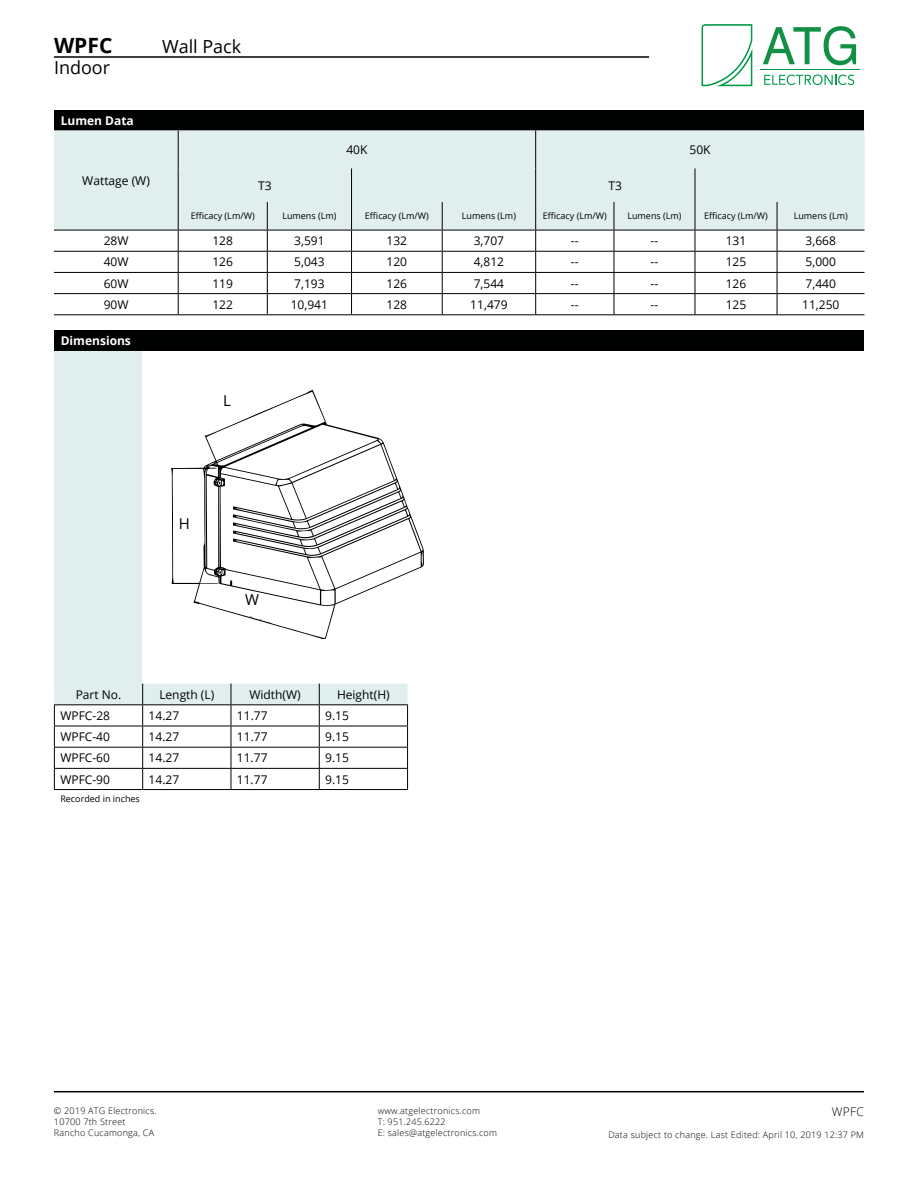
<style>
.page{position:relative;width:918px;height:1188px;background:#fff}
.page>*{position:absolute;margin:0;border:0;box-sizing:border-box;transform-origin:0 0}
.t1{font:700 21px "Open Sans";color:#000101}
.t2{font:18px "Open Sans";color:#000101}
.t3{font:15px "Open Sans";color:#000}
.t4{font:12px "Open Sans";color:#000}
.t5{font:700 12px "Open Sans";color:#fff}
.t6{font:300 12px "Open Sans";color:#000}
.t7{font:300 9px/10.8px "Open Sans";letter-spacing:.025em;color:#000}
.t8{font:9px "Open Sans";color:#000}
</style>
<div class="page">
<hr style="left:54px;top:1091px;width:810px;height:1px;background:#000101">
<hr style="left:54px;top:56px;width:595px;height:2px;background:#000101">
<svg style="left:763px;top:26px;width:93px;height:39px"></svg>
<svg style="left:764px;top:75px;width:90px;height:10px"></svg>
<hr style="left:760px;top:70px;width:100px;height:1px;background:#009a4a">
<svg style="left:702px;top:24px;width:50px;height:62px"></svg>
<div style="left:54px;top:351px;width:88px;height:333px;background:#e0eeed"></div>
<div style="left:54px;top:330px;width:810px;height:21px;background:#000101"></div>
<hr style="left:54px;top:789px;width:89px;height:1px;background:#000">
<hr style="left:143px;top:789px;width:88px;height:1px;background:#000">
<hr style="left:231px;top:789px;width:88px;height:1px;background:#000">
<hr style="left:319px;top:789px;width:89px;height:1px;background:#000">
<svg style="left:54px;top:684px;width:354px;height:105px"></svg>
<hr style="left:54px;top:704px;width:89px;height:1px;background:#000">
<hr style="left:143px;top:704px;width:88px;height:1px;background:#000">
<hr style="left:231px;top:704px;width:88px;height:1px;background:#000">
<hr style="left:319px;top:704px;width:89px;height:1px;background:#000">
<div style="left:54px;top:110px;width:810px;height:21px;background:#000101"></div>
<div style="left:54px;top:130px;width:811px;height:100px;background:#e0eeed"></div>
<hr style="left:178px;top:130px;width:1px;height:38px;background:#000">
<hr style="left:535px;top:130px;width:1px;height:38px;background:#000">
<hr style="left:178px;top:168px;width:1px;height:34px;background:#000">
<hr style="left:351px;top:168px;width:1px;height:34px;background:#000">
<hr style="left:535px;top:168px;width:1px;height:34px;background:#000">
<hr style="left:695px;top:168px;width:1px;height:34px;background:#000">
<hr style="left:54px;top:230px;width:124px;height:1px;background:#000101">
<hr style="left:178px;top:230px;width:89px;height:1px;background:#000101">
<hr style="left:267px;top:230px;width:85px;height:1px;background:#000101">
<hr style="left:352px;top:230px;width:90px;height:1px;background:#000101">
<hr style="left:442px;top:230px;width:94px;height:1px;background:#000101">
<hr style="left:536px;top:230px;width:78px;height:1px;background:#000101">
<hr style="left:614px;top:230px;width:81px;height:1px;background:#000101">
<hr style="left:695px;top:230px;width:82px;height:1px;background:#000101">
<hr style="left:777px;top:230px;width:88px;height:1px;background:#000101">
<hr style="left:54px;top:251px;width:124px;height:1px;background:#000">
<hr style="left:178px;top:251px;width:89px;height:1px;background:#000">
<hr style="left:267px;top:251px;width:85px;height:1px;background:#000">
<hr style="left:352px;top:251px;width:90px;height:1px;background:#000">
<hr style="left:442px;top:251px;width:94px;height:1px;background:#000">
<hr style="left:536px;top:251px;width:78px;height:1px;background:#000">
<hr style="left:614px;top:251px;width:81px;height:1px;background:#000">
<hr style="left:695px;top:251px;width:82px;height:1px;background:#000">
<hr style="left:777px;top:251px;width:88px;height:1px;background:#000">
<hr style="left:54px;top:272px;width:124px;height:1px;background:#000">
<hr style="left:178px;top:272px;width:89px;height:1px;background:#000">
<hr style="left:267px;top:272px;width:85px;height:1px;background:#000">
<hr style="left:352px;top:272px;width:90px;height:1px;background:#000">
<hr style="left:442px;top:272px;width:94px;height:1px;background:#000">
<hr style="left:536px;top:272px;width:78px;height:1px;background:#000">
<hr style="left:614px;top:272px;width:81px;height:1px;background:#000">
<hr style="left:695px;top:272px;width:82px;height:1px;background:#000">
<hr style="left:777px;top:272px;width:88px;height:1px;background:#000">
<svg style="left:178px;top:202px;width:1px;height:112px"></svg>
<svg style="left:267px;top:202px;width:1px;height:112px"></svg>
<svg style="left:351px;top:202px;width:1px;height:112px"></svg>
<svg style="left:442px;top:202px;width:1px;height:112px"></svg>
<svg style="left:535px;top:202px;width:1px;height:112px"></svg>
<svg style="left:614px;top:202px;width:1px;height:112px"></svg>
<svg style="left:695px;top:202px;width:1px;height:112px"></svg>
<svg style="left:777px;top:202px;width:1px;height:112px"></svg>
<hr style="left:54px;top:293px;width:124px;height:1px;background:#000">
<hr style="left:178px;top:293px;width:89px;height:1px;background:#000">
<hr style="left:267px;top:293px;width:85px;height:1px;background:#000">
<hr style="left:352px;top:293px;width:90px;height:1px;background:#000">
<hr style="left:442px;top:293px;width:94px;height:1px;background:#000">
<hr style="left:536px;top:293px;width:78px;height:1px;background:#000">
<hr style="left:614px;top:293px;width:81px;height:1px;background:#000">
<hr style="left:695px;top:293px;width:82px;height:1px;background:#000">
<hr style="left:777px;top:293px;width:88px;height:1px;background:#000">
<hr style="left:54px;top:314px;width:124px;height:1px;background:#000">
<hr style="left:178px;top:314px;width:89px;height:1px;background:#000">
<hr style="left:267px;top:314px;width:85px;height:1px;background:#000">
<hr style="left:352px;top:314px;width:90px;height:1px;background:#000">
<hr style="left:442px;top:314px;width:94px;height:1px;background:#000">
<hr style="left:536px;top:314px;width:78px;height:1px;background:#000">
<hr style="left:614px;top:314px;width:81px;height:1px;background:#000">
<hr style="left:695px;top:314px;width:82px;height:1px;background:#000">
<hr style="left:777px;top:314px;width:88px;height:1px;background:#000">
<svg style="left:171px;top:390px;width:253px;height:249px"></svg>
<div style="left:173px;top:509px;width:11px;height:34px;background:#fff"></div>
<svg style="left:241px;top:605px;width:46px;height:22px"></svg>
<h1 class="t1" style="left:54px;top:30px;width:60px">WPFC</h1>
<h2 class="t2" style="left:162px;top:34px;width:81px">Wall Pack</h2>
<h2 class="t2" style="left:54px;top:56px;width:58px">Indoor</h2>
<p class="t5" style="left:61px;top:112px;width:75px">Lumen Data</p>
<p class="t4" style="left:82px;top:172px;width:69px">Wattage (W)</p>
<p class="t4" style="left:346px;top:141px;width:23px">40K</p>
<p class="t4" style="left:690px;top:141px;width:23px">50K</p>
<p class="t4" style="left:258px;top:177px;width:15px">T3</p>
<p class="t4" style="left:609px;top:177px;width:15px">T3</p>
<p class="t8" style="left:191px;top:210px;width:65px">Efficacy (Lm/W)</p>
<p class="t8" style="left:282px;top:210px;width:56px">Lumens (Lm)</p>
<p class="t8" style="left:365px;top:210px;width:65px">Efficacy (Lm/W)</p>
<p class="t8" style="left:462px;top:210px;width:56px">Lumens (Lm)</p>
<p class="t8" style="left:543px;top:210px;width:65px">Efficacy (Lm/W)</p>
<p class="t8" style="left:627px;top:210px;width:56px">Lumens (Lm)</p>
<p class="t8" style="left:704px;top:210px;width:65px">Efficacy (Lm/W)</p>
<p class="t8" style="left:794px;top:210px;width:56px">Lumens (Lm)</p>
<p class="t4" style="left:104px;top:233px;width:26px">28W</p>
<p class="t4" style="left:212px;top:233px;width:22px">128</p>
<p class="t4" style="left:294px;top:233px;width:32px">3,591</p>
<p class="t4" style="left:387px;top:233px;width:22px">132</p>
<p class="t4" style="left:474px;top:233px;width:32px">3,707</p>
<p class="t4" style="left:571px;top:233px;width:9px">--</p>
<p class="t4" style="left:651px;top:233px;width:9px">--</p>
<p class="t4" style="left:726px;top:233px;width:22px">131</p>
<p class="t4" style="left:806px;top:233px;width:32px">3,668</p>
<p class="t4" style="left:104px;top:254px;width:26px">40W</p>
<p class="t4" style="left:212px;top:254px;width:22px">126</p>
<p class="t4" style="left:294px;top:254px;width:32px">5,043</p>
<p class="t4" style="left:387px;top:254px;width:22px">120</p>
<p class="t4" style="left:474px;top:254px;width:32px">4,812</p>
<p class="t4" style="left:571px;top:254px;width:9px">--</p>
<p class="t4" style="left:651px;top:254px;width:9px">--</p>
<p class="t4" style="left:726px;top:254px;width:22px">125</p>
<p class="t4" style="left:806px;top:254px;width:32px">5,000</p>
<p class="t4" style="left:104px;top:275px;width:26px">60W</p>
<p class="t4" style="left:212px;top:275px;width:22px">119</p>
<p class="t4" style="left:294px;top:275px;width:32px">7,193</p>
<p class="t4" style="left:387px;top:275px;width:22px">126</p>
<p class="t4" style="left:474px;top:275px;width:32px">7,544</p>
<p class="t4" style="left:571px;top:275px;width:9px">--</p>
<p class="t4" style="left:651px;top:275px;width:9px">--</p>
<p class="t4" style="left:726px;top:275px;width:22px">126</p>
<p class="t4" style="left:806px;top:275px;width:32px">7,440</p>
<p class="t4" style="left:104px;top:296px;width:26px">90W</p>
<p class="t4" style="left:212px;top:296px;width:22px">122</p>
<p class="t4" style="left:291px;top:296px;width:39px">10,941</p>
<p class="t4" style="left:387px;top:296px;width:22px">128</p>
<p class="t4" style="left:470px;top:296px;width:39px">11,479</p>
<p class="t4" style="left:571px;top:296px;width:9px">--</p>
<p class="t4" style="left:651px;top:296px;width:9px">--</p>
<p class="t4" style="left:726px;top:296px;width:22px">125</p>
<p class="t4" style="left:802px;top:296px;width:39px">11,250</p>
<p class="t5" style="left:61px;top:332px;width:72px">Dimensions</p>
<p class="t3" style="left:223px;top:390px;width:9px">L</p>
<p class="t3" style="left:179px;top:513px;width:13px">H</p>
<p class="t3" style="left:245px;top:590px;width:15px">W</p>
<p class="t4" style="left:76px;top:686px;width:47px">Part No.</p>
<p class="t4" style="left:159px;top:686px;width:56px">Length (L)</p>
<p class="t4" style="left:249px;top:686px;width:53px">Width(W)</p>
<p class="t4" style="left:337px;top:686px;width:54px">Height(H)</p>
<p class="t4" style="left:60px;top:707px;width:51px">WPFC-28</p>
<p class="t4" style="left:149px;top:707px;width:32px">14.27</p>
<p class="t4" style="left:237px;top:707px;width:32px">11.77</p>
<p class="t4" style="left:325px;top:707px;width:25px">9.15</p>
<p class="t4" style="left:60px;top:729px;width:51px">WPFC-40</p>
<p class="t4" style="left:149px;top:729px;width:32px">14.27</p>
<p class="t4" style="left:237px;top:729px;width:32px">11.77</p>
<p class="t4" style="left:325px;top:729px;width:25px">9.15</p>
<p class="t4" style="left:60px;top:750px;width:51px">WPFC-60</p>
<p class="t4" style="left:149px;top:750px;width:32px">14.27</p>
<p class="t4" style="left:237px;top:750px;width:32px">11.77</p>
<p class="t4" style="left:325px;top:750px;width:25px">9.15</p>
<p class="t4" style="left:60px;top:771px;width:51px">WPFC-90</p>
<p class="t4" style="left:149px;top:771px;width:32px">14.27</p>
<p class="t4" style="left:237px;top:771px;width:32px">11.77</p>
<p class="t4" style="left:325px;top:771px;width:25px">9.15</p>
<p class="t8" style="left:60px;top:793px;width:81px">Recorded in inches</p>
<p class="t7" style="left:54px;top:1105px;width:104px">© 2019 ATG Electronics.<br>10700 7th Street<br>Rancho Cucamonga, CA</p>
<p class="t6" style="left:832px;top:1104px;width:34px">WPFC</p>
<p class="t7" style="left:378px;top:1105px;width:121px">www.atgelectronics.com<br>T: 951.245.6222<br>E: sales@atgelectronics.com</p>
<p class="t7" style="left:608px;top:1130px;width:257px">Data subject to change. Last Edited: April 10, 2019 12:37 PM</p>
</div>
